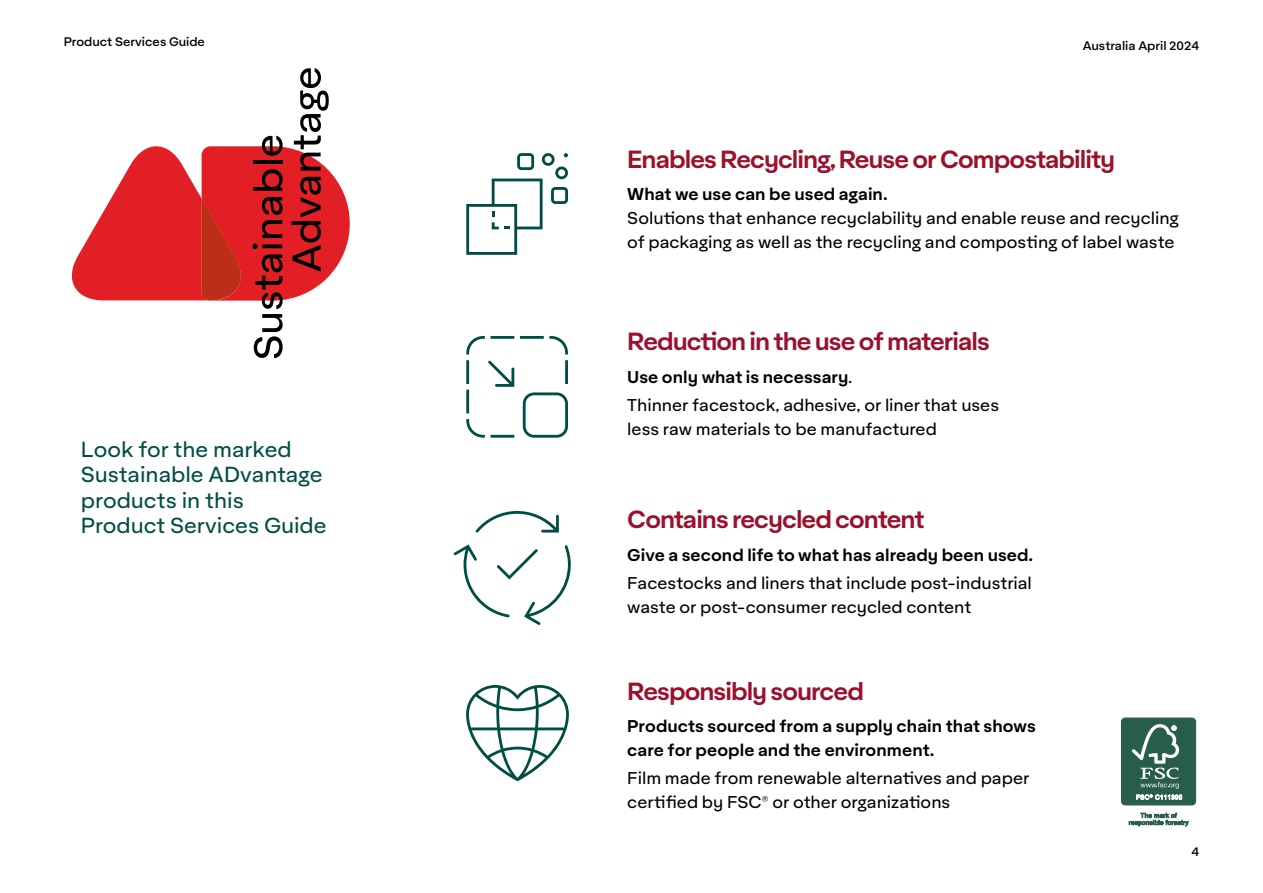
<style>
.page{position:relative;width:1263px;height:893px;background:#fff}
.page>*{position:absolute;margin:0;border:0;box-sizing:border-box;transform-origin:0 0}
.t1{font:600 24px "Aktifo A";letter-spacing:-.04em;color:#9a112c}
.t2{font:21px/25.2px "Aktifo A";color:#004e42}
.t3{font:16.5px/24px "Aktifo A";color:#000}
.t4{font:600 16.5px/24px "Aktifo A";letter-spacing:.005em;color:#000}
.t5{font:500 12px "Aktifo A";color:#000}
.s1{font-weight:600}
</style>
<div class="page">
<svg style="left:71px;top:68px;width:279px;height:290px"></svg>
<div style="left:1121px;top:718px;width:74px;height:87px;background:#285c4d;border-radius:4px"></div>
<div style="left:1121px;top:718px;width:75px;height:87px;border:1px solid #285c4d;border-radius:4px"></div>
<svg style="left:1132px;top:724px;width:50px;height:76px"></svg>
<svg style="left:1129px;top:813px;width:60px;height:13px"></svg>
<svg style="left:466px;top:685px;width:103px;height:96px"></svg>
<svg style="left:466px;top:153px;width:102px;height:102px"></svg>
<svg style="left:453px;top:511px;width:118px;height:114px"></svg>
<svg style="left:466px;top:336px;width:102px;height:102px"></svg>
<p class="t5" style="left:64px;top:34px;width:143px">Product Services Guide</p>
<p class="t5" style="left:1083px;top:38px;width:118px">Australia April 2024</p>
<h1 class="t1" style="left:627px;top:143px;width:489px">Enables Recycling, Reuse or Compostability</h1>
<p class="t4" style="left:627px;top:182px;width:262px">What we use can be used again.</p>
<p class="t3" style="left:627px;top:206px;width:553px">Solutions that enhance recyclability and enable reuse and recycling of packaging as well as the recycling and composting of label waste</p>
<p class="t2" style="left:81px;top:437px;width:247px">Look for the marked<br>Sustainable ADvantage products in this<br>Product Services Guide</p>
<h1 class="t1" style="left:627px;top:326px;width:364px">Reduction in the use of materials</h1>
<p class="t3" style="left:627px;top:363px;width:373px;line-height:28.2px"><span class="s1">Use only what is necessary</span>.<br>Thinner facestock, adhesive, or liner that uses</p>
<p class="t3" style="left:627px;top:417px;width:311px">less raw materials to be manufactured</p>
<h1 class="t1" style="left:627px;top:504px;width:299px">Contains recycled content</h1>
<p class="t4" style="left:627px;top:542px;width:407px">Give a second life to what has already been used.</p>
<p class="t3" style="left:627px;top:571px;width:406px">Facestocks and liners that include post-industrial waste or post-consumer recycled content</p>
<h1 class="t1" style="left:627px;top:675px;width:238px">Responsibly sourced</h1>
<p class="t4" style="left:627px;top:714px;width:410px">Products sourced from a supply chain that shows care for people and the environment.</p>
<p class="t3" style="left:627px;top:766px;width:404px">Film made from renewable alternatives and paper certified by FSC<sup>®</sup> or other organizations</p>
<p class="t5" style="left:1191px;top:844px;width:9px">4</p>
</div>
